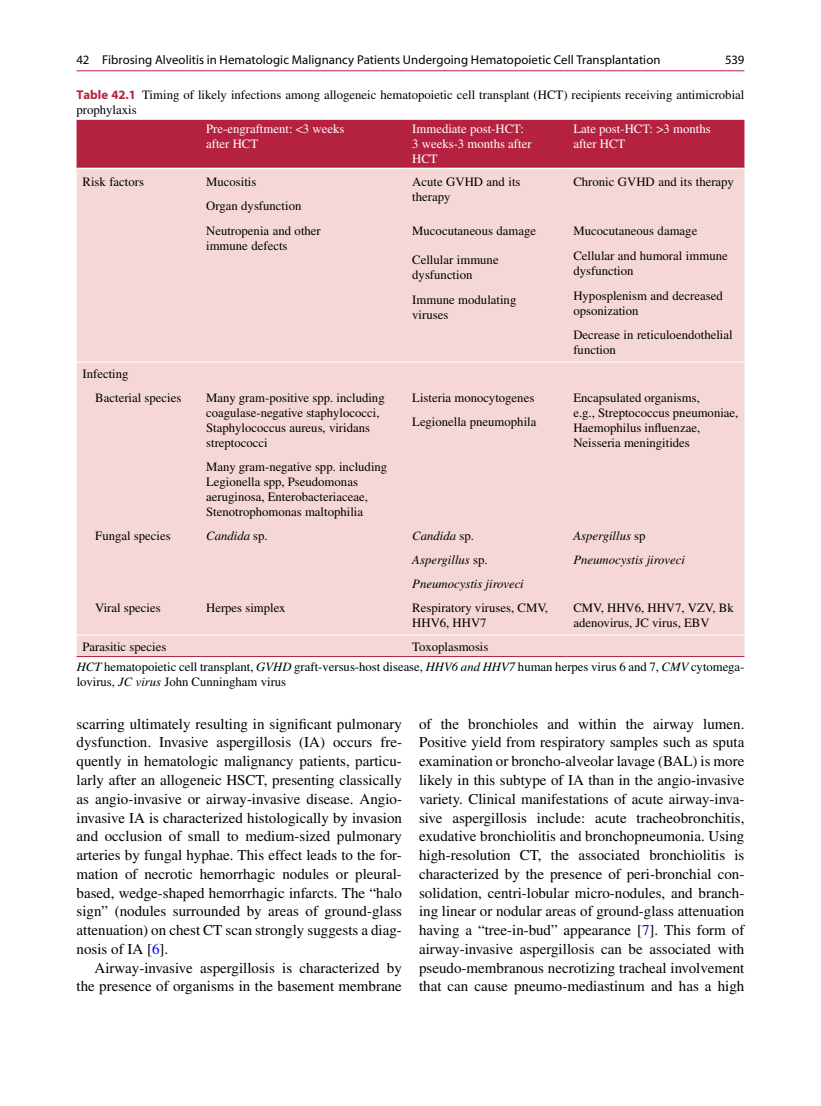
<style>
.page{position:relative;width:821px;height:1106px;background:#fff}
.page>*{position:absolute;margin:0;border:0;box-sizing:border-box;transform-origin:0 0}
.t1{font:15px/18.8px "Times";color:#000;text-align:justify}
.t2{font:12.75px/15px "Times";color:#000}
.t3{font:12.75px/15px "Times";color:#fff}
.t4{font:12.75px "Myriad";letter-spacing:.005em;color:#000}
.t5{font:italic 12.75px "Times";color:#000}
.s1{font-family:"Myriad";font-weight:700;color:#b52240}
.s2{font-style:normal}
.s3{font-style:italic}
.s4{color:#0000fa}
</style>
<div class="page">
<hr style="left:77px;top:70px;width:667px;height:1px;background:#b52240">
<div style="left:77px;top:120px;width:667px;height:48px;background:#b52240"></div>
<div style="left:77px;top:169px;width:667px;height:487px;background:#f5d8d6"></div>
<hr style="left:77px;top:634px;width:123px;height:1px;background:#fff">
<hr style="left:200px;top:634px;width:206px;height:1px;background:#fff">
<hr style="left:406px;top:634px;width:161px;height:1px;background:#fff">
<hr style="left:567px;top:634px;width:177px;height:1px;background:#fff">
<hr style="left:77px;top:656px;width:123px;height:1px;background:#b52240">
<hr style="left:200px;top:656px;width:206px;height:1px;background:#b52240">
<hr style="left:406px;top:656px;width:161px;height:1px;background:#b52240">
<hr style="left:567px;top:656px;width:177px;height:1px;background:#b52240">
<hr style="left:77px;top:361px;width:123px;height:1px;background:#fff">
<hr style="left:200px;top:361px;width:206px;height:1px;background:#fff">
<hr style="left:406px;top:361px;width:161px;height:1px;background:#fff">
<hr style="left:567px;top:361px;width:177px;height:1px;background:#fff">
<p class="t4" style="left:77px;top:54px;width:585px">42 Fibrosing Alveolitis in Hematologic Malignancy Patients Undergoing Hematopoietic Cell Transplantation</p>
<p class="t4" style="left:725px;top:54px;width:21px">539</p>
<p class="t2" style="left:77px;top:87px;width:669px"><span class="s1">Table 42.1</span> Timing of likely infections among allogeneic hematopoietic cell transplant (HCT) recipients receiving antimicrobial prophylaxis</p>
<p class="t3" style="left:206px;top:121px;width:140px">Pre-engraftment: &lt;3 weeks after HCT</p>
<p class="t3" style="left:412px;top:121px;width:121px">Immediate post-HCT:<br>3 weeks-3 months after<br>HCT</p>
<p class="t3" style="left:573px;top:121px;width:139px">Late post-HCT: &gt;3 months after HCT</p>
<p class="t2" style="left:83px;top:174px;width:63px">Risk factors</p>
<p class="t2" style="left:206px;top:174px;width:52px">Mucositis</p>
<p class="t2" style="left:412px;top:174px;width:110px">Acute GVHD and its therapy</p>
<p class="t2" style="left:573px;top:174px;width:162px">Chronic GVHD and its therapy</p>
<p class="t2" style="left:206px;top:194px;width:116px;line-height:24.8px">Organ dysfunction<br>Neutropenia and other</p>
<p class="t2" style="left:206px;top:238px;width:83px">immune defects</p>
<p class="t2" style="left:412px;top:223px;width:125px">Mucocutaneous damage</p>
<p class="t2" style="left:573px;top:218px;width:156px;line-height:24.8px">Mucocutaneous damage<br>Cellular and humoral immune</p>
<p class="t2" style="left:573px;top:263px;width:62px">dysfunction</p>
<p class="t2" style="left:412px;top:252px;width:88px">Cellular immune dysfunction</p>
<p class="t2" style="left:95px;top:362px;width:88px;line-height:24px;text-indent:-13px">Infecting<br>Bacterial species</p>
<p class="t2" style="left:412px;top:292px;width:106px">Immune modulating viruses</p>
<p class="t2" style="left:573px;top:288px;width:151px">Hyposplenism and decreased opsonization</p>
<p class="t2" style="left:573px;top:327px;width:161px">Decrease in reticuloendothelial function</p>
<p class="t2" style="left:206px;top:390px;width:180px">Many gram-positive spp. including coagulase-negative staphylococci,<br>Staphylococcus aureus, viridans streptococci</p>
<p class="t2" style="left:412px;top:390px;width:123px">Listeria monocytogenes</p>
<p class="t2" style="left:573px;top:390px;width:167px">Encapsulated organisms,<br>e.g., Streptococcus pneumoniae,<br>Haemophilus influenzae,<br>Neisseria meningitides</p>
<p class="t2" style="left:412px;top:414px;width:126px">Legionella pneumophila</p>
<p class="t2" style="left:206px;top:459px;width:183px">Many gram-negative spp. including Legionella spp, Pseudomonas aeruginosa, Enterobacteriaceae, Stenotrophomonas maltophilia</p>
<p class="t2" style="left:95px;top:528px;width:77px">Fungal species</p>
<p class="t5" style="left:206px;top:529px;width:63px">Candida <span class="s2">sp.</span></p>
<p class="t5" style="left:412px;top:529px;width:63px">Candida <span class="s2">sp.</span></p>
<p class="t5" style="left:573px;top:529px;width:74px">Aspergillus <span class="s2">sp</span></p>
<p class="t5" style="left:412px;top:553px;width:77px">Aspergillus <span class="s2">sp.</span></p>
<p class="t5" style="left:573px;top:553px;width:113px">Pneumocystis jiroveci</p>
<p class="t5" style="left:412px;top:577px;width:113px">Pneumocystis jiroveci</p>
<p class="t2" style="left:95px;top:600px;width:67px">Viral species</p>
<p class="t2" style="left:206px;top:600px;width:81px">Herpes simplex</p>
<p class="t2" style="left:412px;top:600px;width:137px">Respiratory viruses, CMV,<br>HHV6, HHV7</p>
<p class="t2" style="left:573px;top:600px;width:162px">CMV, HHV6, HHV7, VZV, Bk adenovirus, JC virus, EBV</p>
<p class="t2" style="left:83px;top:639px;width:85px">Parasitic species</p>
<p class="t2" style="left:412px;top:639px;width:78px">Toxoplasmosis</p>
<p class="t2" style="left:77px;top:659px;width:669px"><span class="s3">HCT</span> hematopoietic cell transplant, <span class="s3">GVHD</span> graft-versus-host disease, <span class="s3">HHV6 and HHV7</span> human herpes virus 6 and 7, <span class="s3">CMV</span> cytomega&shy;lovirus, <span class="s3">JC virus</span> John Cunningham virus</p>
<p class="t1" style="left:77px;top:714px;width:327px">scarring ultimately resulting in significant pulmonary dysfunction. Invasive aspergillosis (IA) occurs fre&shy;quently in hematologic malignancy patients, particu&shy;larly after an allogeneic HSCT, presenting classically as angio-invasive or airway-invasive disease. Angio&shy;invasive IA is characterized histologically by invasion and occlusion of small to medium-sized pulmonary arteries by fungal hyphae. This effect leads to the for&shy;mation of necrotic hemorrhagic nodules or pleural&shy;based, wedge-shaped hemorrhagic infarcts. The “halo sign” (nodules surrounded by areas of ground-glass attenuation) on chest CT scan strongly suggests a diag&shy;nosis of IA [<span class="s4">6</span>].</p>
<p class="t1" style="left:77px;top:958px;width:327px;text-align:right">Airway-invasive aspergillosis is characterized by the presence of organisms in the basement membrane</p>
<p class="t1" style="left:419px;top:714px;width:327px">of the bronchioles and within the airway lumen.<br>Positive yield from respiratory samples such as sputa examination or broncho-alveolar lavage (BAL) is more likely in this subtype of IA than in the angio-invasive variety. Clinical manifestations of acute airway-inva&shy;sive aspergillosis include: acute tracheobronchitis, exudative bronchiolitis and bronchopneumonia. Using high-resolution CT, the associated bronchiolitis is characterized by the presence of peri-bronchial con&shy;solidation, centri-lobular micro-nodules, and branch&shy;ing linear or nodular areas of ground-glass attenuation having a “tree-in-bud” appearance [<span class="s4">7</span>]. This form of airway-invasive aspergillosis can be associated with pseudo-membranous necrotizing tracheal involvement that can cause pneumo-mediastinum and has a high</p>
</div>
